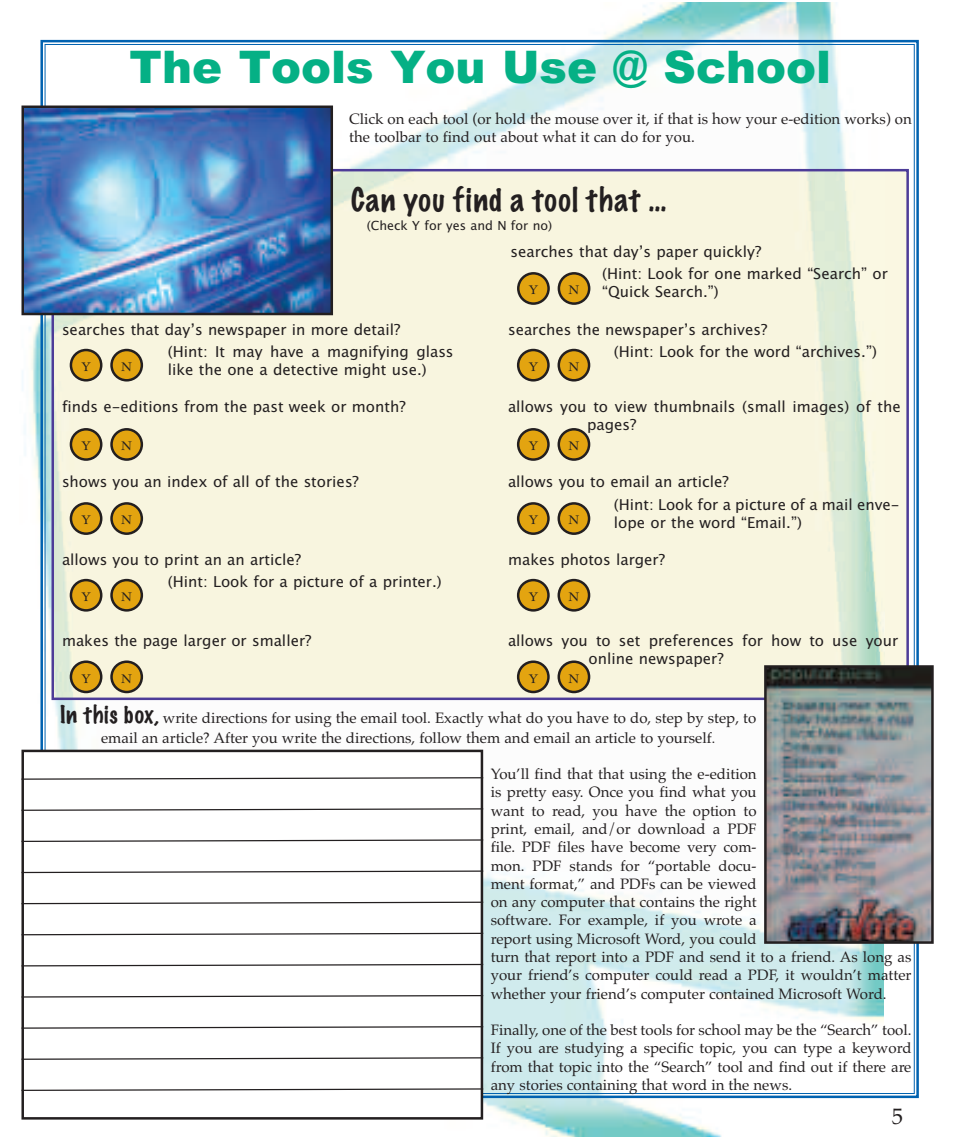
<style>
.page{position:relative;width:961px;height:1137px;background:#fff}
.page>*{position:absolute;margin:0;border:0;box-sizing:border-box;transform-origin:0 0}
.t1{font:900 45px "Arial";color:#05b085}
.t2{font:100 30px "Marker Felt";letter-spacing:.045em;color:#231f20}
.t3{font:22.5px "Palatino";color:#231f20}
.t4{font:15px/18.2px "Palatino";color:#231f20}
.t5{font:15px/22px "Lucida Grande";color:#231f20}
.t6{font:12.5px "Lucida Grande";color:#231f20}
.t7{font:12.5px "Hoefler Text";color:#231f20}
.s1{font-family:"Marker Felt";font-weight:100;font-size:22.5px}
.s2{font-size:13.75px}
</style>
<div class="page">
<img style="left:21px;top:3px;width:861px;height:1133px">
<div style="left:883px;top:171px;width:22px;height:526px;background:#faf7e2"></div>
<div style="left:54px;top:172px;width:829px;height:525px;background:#f8f5df"></div>
<img style="left:24px;top:108px;width:306px;height:204px">
<div style="left:21px;top:105px;width:312px;height:210px;border:2px solid #231f20"></div>
<svg style="left:517px;top:272px;width:32px;height:33px"></svg>
<svg style="left:557px;top:272px;width:33px;height:33px"></svg>
<svg style="left:516px;top:349px;width:33px;height:32px"></svg>
<svg style="left:557px;top:349px;width:33px;height:32px"></svg>
<svg style="left:70px;top:349px;width:32px;height:32px"></svg>
<svg style="left:110px;top:349px;width:33px;height:32px"></svg>
<svg style="left:70px;top:428px;width:32px;height:33px"></svg>
<svg style="left:110px;top:428px;width:33px;height:33px"></svg>
<svg style="left:516px;top:428px;width:33px;height:33px"></svg>
<svg style="left:557px;top:428px;width:33px;height:33px"></svg>
<svg style="left:70px;top:502px;width:32px;height:33px"></svg>
<svg style="left:110px;top:502px;width:33px;height:33px"></svg>
<svg style="left:516px;top:502px;width:33px;height:33px"></svg>
<svg style="left:557px;top:502px;width:33px;height:33px"></svg>
<svg style="left:70px;top:578px;width:32px;height:33px"></svg>
<svg style="left:110px;top:578px;width:33px;height:33px"></svg>
<svg style="left:516px;top:578px;width:33px;height:33px"></svg>
<svg style="left:557px;top:578px;width:33px;height:33px"></svg>
<svg style="left:70px;top:660px;width:32px;height:33px"></svg>
<svg style="left:110px;top:660px;width:33px;height:33px"></svg>
<svg style="left:516px;top:660px;width:33px;height:33px"></svg>
<svg style="left:557px;top:660px;width:33px;height:33px"></svg>
<div style="left:23px;top:750px;width:458px;height:368px;background:#fff"></div>
<div style="left:21px;top:749px;width:462px;height:370px;border:2px solid #231f20"></div>
<img style="left:766px;top:668px;width:164px;height:272px">
<div style="left:763px;top:665px;width:170px;height:278px;border:2px solid #231f20"></div>
<svg style="left:21px;top:776px;width:463px;height:4px"></svg>
<svg style="left:21px;top:807px;width:463px;height:4px"></svg>
<svg style="left:21px;top:838px;width:463px;height:4px"></svg>
<svg style="left:21px;top:869px;width:463px;height:4px"></svg>
<svg style="left:21px;top:900px;width:463px;height:4px"></svg>
<svg style="left:21px;top:931px;width:463px;height:4px"></svg>
<svg style="left:21px;top:963px;width:463px;height:3px"></svg>
<svg style="left:21px;top:994px;width:463px;height:4px"></svg>
<svg style="left:21px;top:1025px;width:463px;height:4px"></svg>
<svg style="left:21px;top:1056px;width:463px;height:4px"></svg>
<svg style="left:21px;top:1087px;width:463px;height:4px"></svg>
<h1 class="t1" style="left:129px;top:41px;width:702px">The Tools You Use @ School</h1>
<p class="t4" style="left:349px;top:109px;width:564px">Click on each tool (or hold the mouse over it, if that is how your e-edition works) on the toolbar to find out about what it can do for you.</p>
<h2 class="t2" style="left:351px;top:185px;width:316px">Can you find a tool that …</h2>
<p class="t5" style="left:510px;top:241px;width:252px">searches that day’s paper quickly?</p>
<p class="t6" style="left:366px;top:218px;width:187px">(Check Y for yes and N for no)</p>
<p class="t5" style="left:602px;top:263px;width:287px">(Hint: Look for one marked “Search” or</p>
<p class="t7" style="left:528px;top:283px;width:11px">Y</p>
<p class="t7" style="left:568px;top:283px;width:12px">N</p>
<p class="t5" style="left:602px;top:281px;width:118px">“Quick Search.”)</p>
<p class="t5" style="left:168px;top:318px;width:287px;text-indent:-106px">searches that day’s newspaper in more detail?<br>(Hint: It may have a magnifying glass</p>
<p class="t5" style="left:168px;top:358px;width:260px">like the one a detective might use.)</p>
<p class="t5" style="left:613px;top:318px;width:264px;text-indent:-106px">searches the newspaper’s archives?<br>(Hint: Look for the word “archives.”)</p>
<p class="t7" style="left:81px;top:359px;width:11px">Y</p>
<p class="t7" style="left:121px;top:359px;width:12px">N</p>
<p class="t7" style="left:528px;top:359px;width:11px">Y</p>
<p class="t7" style="left:568px;top:359px;width:12px">N</p>
<p class="t5" style="left:62px;top:395px;width:345px">finds e-editions from the past week or month?</p>
<p class="t5" style="left:587px;top:397px;width:315px;line-height:18px;text-indent:-79px">allows you to view thumbnails (small images) of the pages?</p>
<p class="t7" style="left:81px;top:438px;width:11px">Y</p>
<p class="t7" style="left:121px;top:438px;width:12px">N</p>
<p class="t7" style="left:528px;top:438px;width:11px">Y</p>
<p class="t7" style="left:568px;top:438px;width:12px">N</p>
<p class="t5" style="left:62px;top:471px;width:298px">shows you an index of all of the stories?</p>
<p class="t5" style="left:613px;top:470px;width:287px;line-height:23.2px;text-indent:-106px">allows you to email an article?<br>(Hint: Look for a picture of a mail enve-</p>
<p class="t5" style="left:613px;top:512px;width:189px">lope or the word “Email.”)</p>
<p class="t5" style="left:168px;top:549px;width:275px;line-height:21.5px;text-indent:-106px">allows you to print an an article?<br>(Hint: Look for a picture of a printer.)</p>
<p class="t5" style="left:508px;top:549px;width:158px">makes photos larger?</p>
<p class="t7" style="left:81px;top:512px;width:11px">Y</p>
<p class="t7" style="left:121px;top:512px;width:12px">N</p>
<p class="t7" style="left:528px;top:512px;width:11px">Y</p>
<p class="t7" style="left:568px;top:512px;width:12px">N</p>
<p class="t7" style="left:81px;top:589px;width:11px">Y</p>
<p class="t7" style="left:121px;top:589px;width:12px">N</p>
<p class="t7" style="left:528px;top:589px;width:11px">Y</p>
<p class="t7" style="left:568px;top:589px;width:12px">N</p>
<p class="t5" style="left:62px;top:630px;width:251px">makes the page larger or smaller?</p>
<p class="t5" style="left:588px;top:632px;width:311px;line-height:18px;text-indent:-81px">allows you to set preferences for how to use your online newspaper?</p>
<p class="t7" style="left:81px;top:671px;width:11px">Y</p>
<p class="t7" style="left:121px;top:671px;width:12px">N</p>
<p class="t7" style="left:528px;top:671px;width:11px">Y</p>
<p class="t7" style="left:568px;top:671px;width:12px">N</p>
<p class="t4" style="left:60px;top:708px;width:697px;line-height:20px;text-align:center"><span class="s1">In this box,</span> write directions for using the email tool. Exactly what do you have to do, step by step, to email an article? After you write the directions, follow them and email an article to yourself<span class="s2">.</span></p>
<p class="t4" style="left:490px;top:764px;width:422px">You’ll find that that using the e-edition<br>is pretty easy. Once you find what you<br>want to read, you have the option to<br>print, email, and/or download a PDF<br>file. PDF files have become very com-<br>mon. PDF stands for “portable docu-<br>ment format,” and PDFs can be viewed<br>on any computer that contains the right<br>software. For example, if you wrote a<br>report using Microsoft Word, you could<br>turn that report into a PDF and send it to a friend. As long as your friend’s computer could read a PDF, it wouldn’t matter whether your friend’s computer contained Microsoft Word.</p>
<p class="t4" style="left:490px;top:1020px;width:422px;text-align:justify">Finally, one of the best tools for school may be the “Search” tool.<br>If you are studying a specific topic, you can type a keyword from that topic into the “Search” tool and find out if there are any stories containing that word in the news.</p>
<h3 class="t3" style="left:891px;top:1102px;width:13px">5</h3>
</div>
